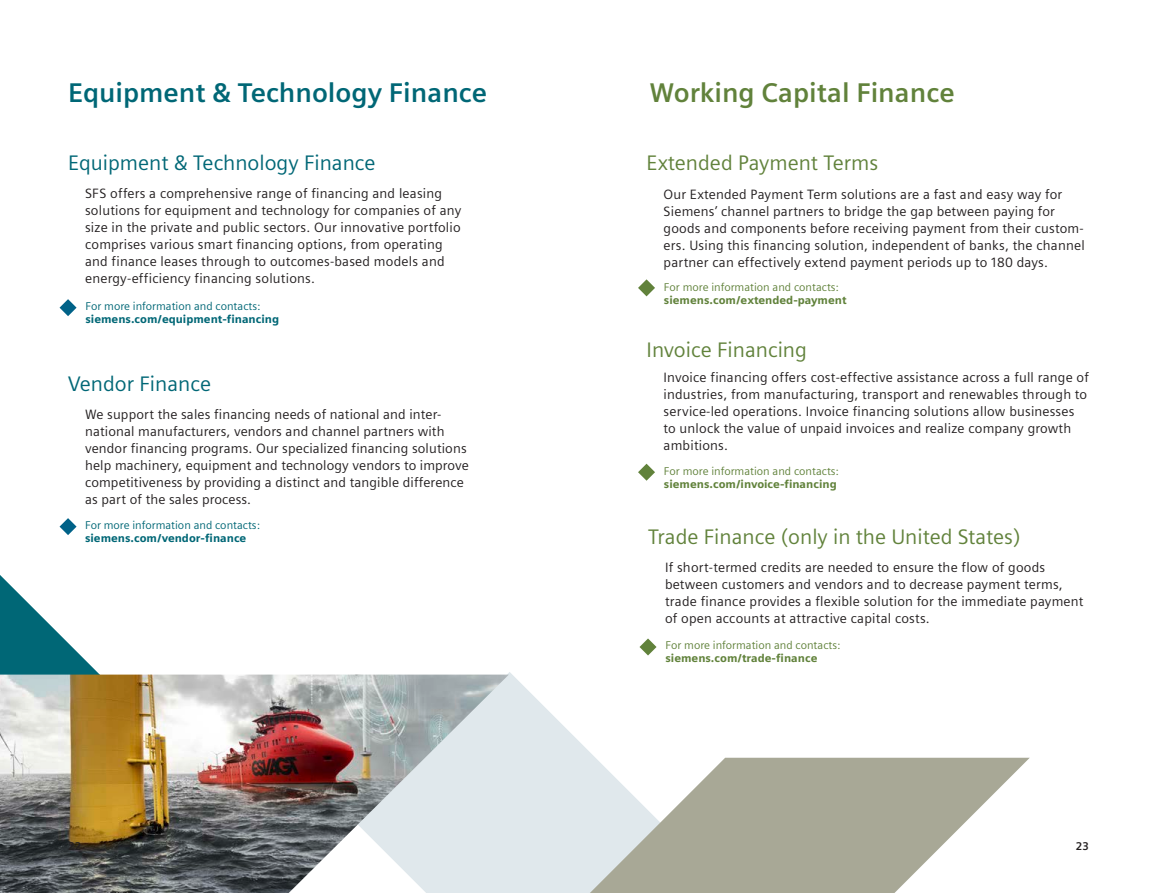
<style>
.page{position:relative;width:1157px;height:893px;background:#fff}
.page>*{position:absolute;margin:0;border:0;box-sizing:border-box;transform-origin:0 0}
.t1{font:700 27px "Siemens Sans";color:#006776}
.t2{font:700 27px "Siemens Sans";color:#61823b}
.t3{font:21px "Siemens Sans";color:#61823b}
.t4{font:21px "Siemens Sans";color:#006776}
.t5{font:13.5px/17px "Siemens Sans";letter-spacing:.015em;color:#231f20}
.t6{font:11.25px "Siemens Sans";color:#61823b}
.t7{font:900 11.25px "Siemens Sans";color:#61823b}
.t8{font:11.25px "Siemens Sans";color:#006776}
.t9{font:900 11.25px "Siemens Sans";color:#006776}
.t10{font:700 11.25px "Siemens Sans";color:#231f20}
</style>
<div class="page">
<svg style="left:0;top:575px;width:100px;height:100px"></svg>
<svg style="left:357px;top:672px;width:238px;height:221px;fill:#e0e8ec"></svg>
<svg style="left:590px;top:758px;width:439px;height:135px;fill:#a8a896"></svg>
<img style="left:0;top:675px;width:509px;height:218px">
<svg style="left:60px;top:299px;width:17px;height:17px"></svg>
<svg style="left:638px;top:279px;width:17px;height:17px"></svg>
<svg style="left:60px;top:518px;width:17px;height:17px"></svg>
<svg style="left:638px;top:464px;width:17px;height:17px"></svg>
<svg style="left:639px;top:638px;width:17px;height:17px"></svg>
<h1 class="t1" style="left:68px;top:77px;width:420px">Equipment &amp; Technology Finance</h1>
<h2 class="t4" style="left:68px;top:151px;width:309px">Equipment &amp; Technology Finance</h2>
<p class="t5" style="left:85px;top:185px;width:378px">SFS offers a comprehensive range of financing and leasing solutions for equipment and technology for companies of any size in the private and public sectors. Our innovative portfolio comprises various smart financing options, from operating and finance leases through to outcomes-based models and energy-efficiency financing solutions.</p>
<p class="t8" style="left:85px;top:300px;width:176px">For more information and contacts:</p>
<p class="t9" style="left:85px;top:312px;width:195px">siemens.com/equipment-financing</p>
<h2 class="t4" style="left:68px;top:372px;width:145px">Vendor Finance</h2>
<p class="t5" style="left:85px;top:406px;width:385px">We support the sales financing needs of national and inter&shy;national manufacturers, vendors and channel partners with vendor financing programs. Our specialized financing solutions help machinery, equipment and technology vendors to improve competitiveness by providing a distinct and tangible difference as part of the sales process.</p>
<p class="t8" style="left:85px;top:519px;width:176px">For more information and contacts:</p>
<p class="t9" style="left:85px;top:531px;width:163px">siemens.com/vendor-finance</p>
<h1 class="t2" style="left:649px;top:77px;width:307px">Working Capital Finance</h1>
<h2 class="t3" style="left:646px;top:151px;width:233px">Extended Payment Terms</h2>
<p class="t5" style="left:663px;top:186px;width:423px">Our Extended Payment Term solutions are a fast and easy way for Siemens’ channel partners to bridge the gap between paying for goods and components before receiving payment from their custom&shy;ers. Using this financing solution, independent of banks, the channel partner can effectively extend payment periods up to 180 days.</p>
<p class="t6" style="left:664px;top:281px;width:176px">For more information and contacts:</p>
<p class="t7" style="left:664px;top:293px;width:184px">siemens.com/extended-payment</p>
<h2 class="t3" style="left:646px;top:338px;width:162px">Invoice Financing</h2>
<p class="t5" style="left:663px;top:369px;width:427px">Invoice financing offers cost-effective assistance across a full range of industries, from manufacturing, transport and renewables through to service-led operations. Invoice financing solutions allow businesses to unlock the value of unpaid invoices and realize company growth ambitions.</p>
<p class="t6" style="left:664px;top:465px;width:176px">For more information and contacts:</p>
<p class="t7" style="left:664px;top:478px;width:174px">siemens.com/invoice-financing</p>
<h2 class="t3" style="left:648px;top:525px;width:374px">Trade Finance (only in the United States)</h2>
<p class="t5" style="left:665px;top:558px;width:420px">If short-termed credits are needed to ensure the flow of goods between customers and vendors and to decrease payment terms, trade finance provides a flexible solution for the immediate payment of open accounts at attractive capital costs.</p>
<p class="t6" style="left:665px;top:639px;width:176px">For more information and contacts:</p>
<p class="t7" style="left:665px;top:652px;width:153px">siemens.com/trade-finance</p>
<p class="t10" style="left:68px;top:840px;width:15px">22</p>
<p class="t10" style="left:1075px;top:840px;width:15px">23</p>
</div>
